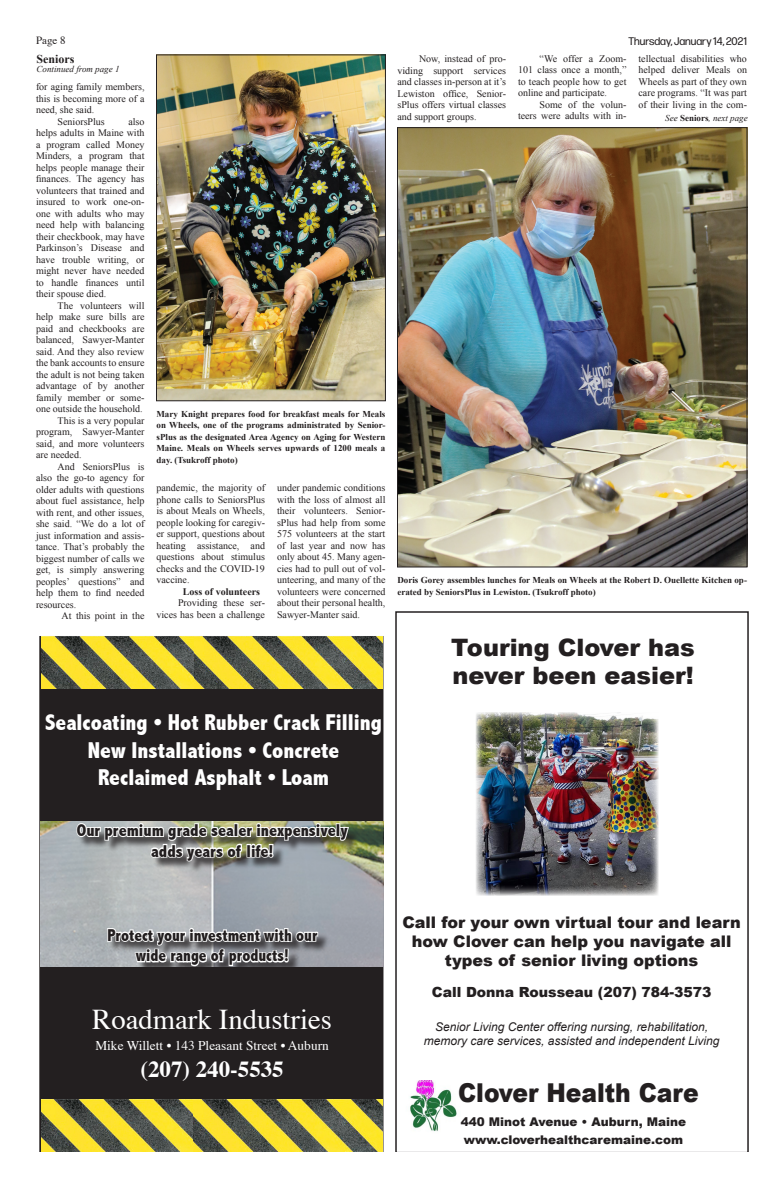
<style>
.page{position:relative;width:783px;height:1188px;background:#fff}
.page>*{position:absolute;margin:0;border:0;box-sizing:border-box;transform-origin:0 0}
.t1{font:28.7px "Times";color:#fff}
.t2{font:900 26px "Arial";color:#231f20;scale:.9 1}
.t3{font:900 24px/28.8px "Arial";color:#231f20}
.t4{font:800 condensed 22.9px/27.5px "Abadi";color:#fff;text-align:center}
.t5{font:700 22.9px "Times";color:#fff}
.t6{font:800 condensed 17.2px/20.6px "Abadi";color:#231f20;text-align:center}
.t7{font:800 condensed 17.2px/20.6px "Abadi";color:#231f20;text-align:center;scale:.95 1}
.t8{font:900 16px/19.2px "Arial";color:#231f20;text-align:center}
.t9{font:900 14px "Arial";color:#231f20}
.t10{font:13.4px "Times";color:#fff}
.t11{font:italic 12px/14.4px "Arial";color:#231f20;text-align:center}
.t12{font:900 12px/18px "Arial";color:#231f20}
.t13{font:700 12px "Times New Roman";color:#231f20}
.t14{font:11px "Forma DJR Deck";color:#231f20}
.t15{font:11px "Times";color:#231f20}
.Body_Text_TCT{font:10px/11.5px "Times New Roman";color:#231f20;text-align:justify}
.Body_Text_TCT-2{font:700 10px "Times New Roman";color:#231f20}
.t16{font:700 9px/11.5px "Times New Roman";color:#231f20;text-align:justify}
.t17{font:italic 9px "Times New Roman";color:#231f20}
.s1{font-weight:700;font-style:normal}
</style>
<div class="page">
<div style="left:39px;top:636px;width:344px;height:516px;background:#231f20"></div>
<img style="left:41px;top:637px;width:153px;height:52px">
<img style="left:194px;top:637px;width:189px;height:52px">
<img style="left:41px;top:821px;width:342px;height:146px">
<div style="left:78px;top:825px;width:282px;height:48px;background:#231f20;opacity:.75"></div>
<img style="left:75px;top:821px;width:275px;height:47px">
<div style="left:109px;top:930px;width:221px;height:48px;background:#231f20;opacity:.75"></div>
<svg style="left:106px;top:918px;width:213px;height:56px"></svg>
<img style="left:41px;top:1100px;width:153px;height:52px">
<img style="left:194px;top:1100px;width:188px;height:52px">
<img style="left:158px;top:57px;width:226px;height:342px">
<div style="left:156px;top:55px;width:230px;height:346px;border:1px solid #231f20"></div>
<img style="left:399px;top:129px;width:346px;height:436px">
<div style="left:397px;top:127px;width:350px;height:440px;border:1px solid #231f20"></div>
<svg style="left:395px;top:611px;width:353px;height:540px"></svg>
<img style="left:476px;top:713px;width:183px;height:183px">
<img style="left:401px;top:1081px;width:64px;height:54px">
<p class="t15" style="left:36px;top:30px;width:31px">Page 8</p>
<p class="t14" style="left:629px;top:34px;width:120px">Thursday, January 14, 2021</p>
<p class="t13" style="left:37px;top:51px;width:40px">Seniors</p>
<p class="t17" style="left:37px;top:63px;width:84px">Continued from page 1</p>
<p class="Body_Text_TCT" style="left:36px;top:81px;width:110px">for aging family members, this is becoming more of a need, she said.</p>
<p class="Body_Text_TCT" style="left:58px;top:115px;width:49px">SeniorsPlus</p>
<p class="Body_Text_TCT" style="left:36px;top:115px;width:110px;text-indent:92px">also helps adults in Maine with a program called Money Minders, a program that helps people manage their finances. The agency has volunteers that trained and insured to work one-on&shy;one with adults who may need help with balancing their checkbook, may have Parkinson’s Disease and have trouble writing, or might never have needed to handle finances until their spouse died.</p>
<p class="Body_Text_TCT" style="left:36px;top:299px;width:110px;text-indent:22px">The volunteers will help make sure bills are paid and checkbooks are balanced, Sawyer-Manter said. And they also review the bank accounts to ensure the adult is not being taken advantage of by another family member or some&shy;one outside the household.</p>
<p class="Body_Text_TCT" style="left:36px;top:414px;width:110px;text-indent:22px">This is a very popular program, Sawyer-Manter said, and more volunteers are needed.</p>
<p class="Body_Text_TCT" style="left:36px;top:460px;width:110px;text-indent:22px">And SeniorsPlus is also the go-to agency for older adults with questions about fuel assistance, help with rent, and other issues, she said. “We do a lot of just information and assis&shy;tance. That’s probably the biggest number of calls we get, is simply answering peoples’ questions” and help them to find needed resources.</p>
<p class="Body_Text_TCT" style="left:62px;top:610px;width:84px">At this point in the</p>
<p class="t16" style="left:156px;top:408px;width:230px">Mary Knight prepares food for breakfast meals for Meals on Wheels, one of the programs administrated by Senior&shy;sPlus as the designated Area Agency on Aging for Western Maine. Meals on Wheels serves upwards of 1200 meals a day. (Tsukroff photo)</p>
<p class="Body_Text_TCT" style="left:156px;top:482px;width:110px">pandemic, the majority of phone calls to SeniorsPlus is about Meals on Wheels, people looking for caregiv&shy;er support, questions about heating assistance, and questions about stimulus checks and the COVID-19 vaccine.</p>
<p class="Body_Text_TCT-2" style="left:183px;top:585px;width:79px">Loss of volunteers</p>
<p class="Body_Text_TCT" style="left:156px;top:597px;width:110px;text-align:right">Providing these ser&shy;vices has been a challenge</p>
<p class="Body_Text_TCT" style="left:277px;top:482px;width:110px">under pandemic conditions with the loss of almost all their volunteers. Senior&shy;sPlus had help from some 575 volunteers at the start of last year and now has only about 45. Many agen&shy;cies had to pull out of vol&shy;unteering, and many of the volunteers were concerned about their personal health, Sawyer-Manter said.</p>
<p class="t4" style="left:45px;top:709px;width:338px">Sealcoating • Hot Rubber Crack Filling<br>New Installations • Concrete<br>Reclaimed Asphalt • Loam</p>
<p class="t6" style="left:77px;top:820px;width:272px">Our premium grade sealer inexpensively adds years of life!</p>
<p class="Body_Text_TCT" style="left:398px;top:53px;width:110px;text-indent:22px">Now, instead of pro&shy;viding support services and classes in-person at it’s Lewiston office, Senior&shy;sPlus offers virtual classes and support groups.</p>
<p class="Body_Text_TCT" style="left:518px;top:53px;width:110px;text-indent:22px">“We offer a Zoom-101 class once a month,” to teach people how to get online and participate.</p>
<p class="Body_Text_TCT" style="left:518px;top:99px;width:110px;text-align:right">Some of the volun-<br>teers were adults with in-</p>
<p class="Body_Text_TCT" style="left:638px;top:52px;width:110px">tellectual disabilities who helped deliver Meals on Wheels as part of they own care programs. “It was part of their living in the com-</p>
<p class="t17" style="left:665px;top:111px;width:84px">See <span class="s1">Seniors</span>, next page</p>
<p class="t16" style="left:398px;top:574px;width:351px">Doris Gorey assembles lunches for Meals on Wheels at the Robert D. Ouellette Kitchen op&shy;erated by SeniorsPlus in Lewiston. (Tsukroff photo)</p>
<p class="t3" style="left:451px;top:632px;width:245px">Touring Clover has never been easier!</p>
<p class="t7" style="left:107px;top:925px;width:222px">Protect your investment with our wide range of products!</p>
<p class="t1" style="left:92px;top:993px;width:241px">Roadmark Industries</p>
<p class="t10" style="left:95px;top:1033px;width:235px">Mike Willett • 143 Pleasant Street • Auburn</p>
<p class="t5" style="left:140px;top:1048px;width:145px">(207) 240-5535</p>
<p class="t8" style="left:402px;top:912px;width:340px">Call for your own virtual tour and learn how Clover can help you navigate all types of senior living options</p>
<p class="t9" style="left:432px;top:982px;width:281px">Call Donna Rousseau (207) 784-3573</p>
<p class="t11" style="left:424px;top:1019px;width:297px">Senior Living Center offering nursing, rehabilitation, memory care services, assisted and independent Living</p>
<p class="t2" style="left:458px;top:1074px;width:269px">Clover Health Care</p>
<p class="t12" style="left:461px;top:1112px;width:227px">440 Minot Avenue • Auburn, Maine www.cloverhealthcaremaine.com</p>
</div>
